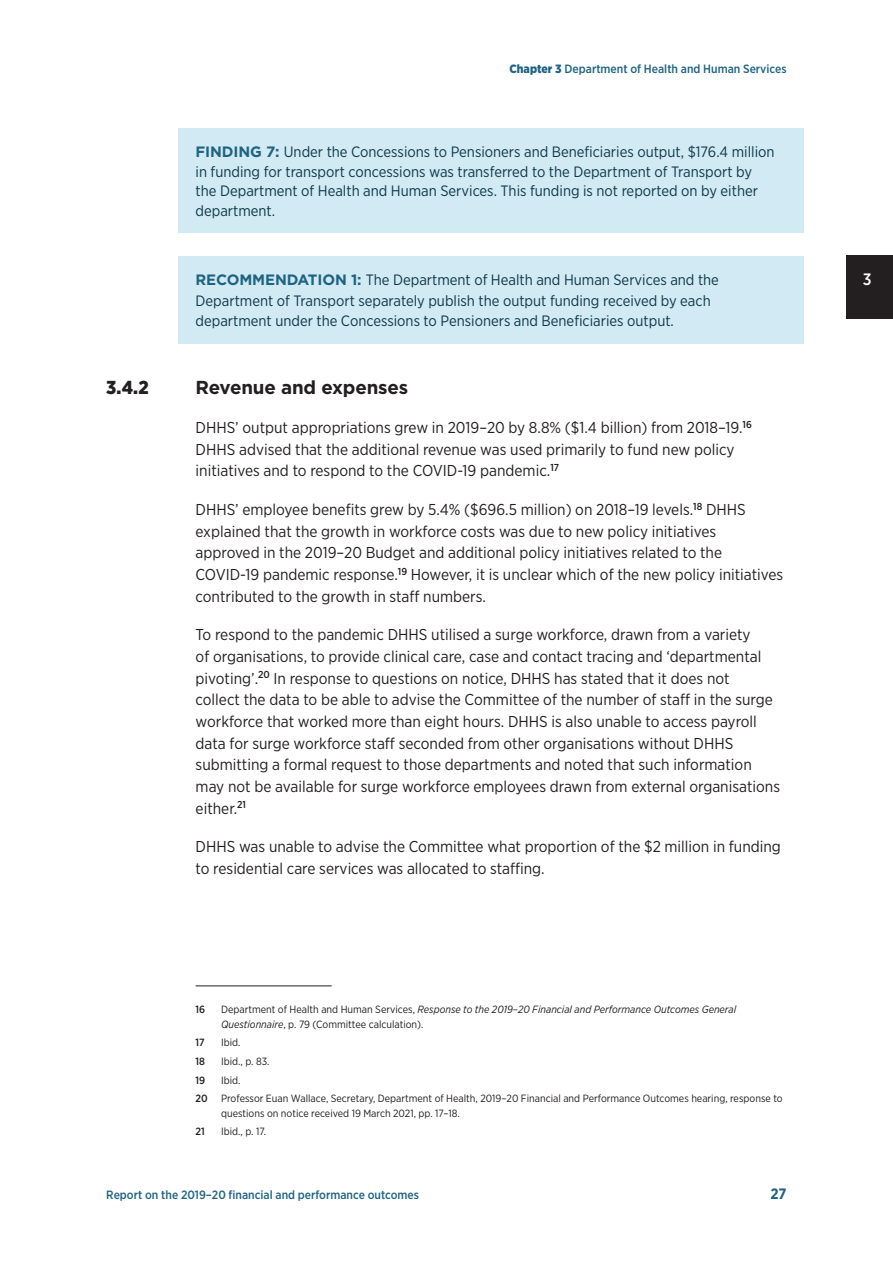
<style>
.page{position:relative;width:893px;height:1263px;background:#fff}
.page>*{position:absolute;margin:0;border:0;box-sizing:border-box;transform-origin:0 0}
.t1{font:700 18.75px "Gotham";letter-spacing:-.01em;color:#231f20}
.t2{font:900 18.75px "Gotham Narrow";color:#231f20}
.t3{font:500 16.5px "Gotham Narrow";color:#fff}
.Body{font:15.75px/21.6px "Gotham Narrow";color:#231f20}
.t4{font:15px/19.5px "Gotham Narrow";color:#0e394b}
.t5{font:700 15px "Gotham";color:#1e6482}
.t6{font:700 15px "Gotham Narrow";color:#1e6482}
.t7{font:500 12px "Gotham Narrow";color:#1e6482}
.Footnote{font:10.5px/14.4px "Gotham Narrow";color:#231f20}
.Footnote-2{font:italic 10.5px/14.4px "Gotham Narrow";color:#231f20}
.Footnote-3{font:500 10.5px "Gotham Narrow";color:#231f20}
.s1{font-weight:900}
.s2{font-family:"Gotham";font-weight:700;color:#1e6482}
.s3{font-style:normal}
</style>
<div class="page">
<div style="left:846px;top:255px;width:47px;height:64px;background:#231f20"></div>
<div style="left:179px;top:128px;width:625px;height:104px;background:#d1eaf3"></div>
<div style="left:179px;top:256px;width:625px;height:87px;background:#d1eaf3"></div>
<hr style="left:196px;top:985px;width:136px;height:1px;background:#231f20">
<p class="t7" style="left:509px;top:62px;width:279px"><span class="s1">Chapter 3</span> Department of Health and Human Services</p>
<p class="t4" style="left:196px;top:142px;width:580px"><span class="s2">FINDING 7:</span> Under the Concessions to Pensioners and Beneficiaries output, $176.4 million in funding for transport concessions was transferred to the Department of Transport by the Department of Health and Human Services. This funding is not reported on by either department.</p>
<p class="t4" style="left:196px;top:269px;width:525px;line-height:20.7px;text-indent:155px"><span class="s2">1:</span> The Department of Health and Human Services and the<br>Department of Transport separately publish the output funding received by each department under the Concessions to Pensioners and Beneficiaries output.</p>
<p class="t5" style="left:196px;top:270px;width:23px">Recommendation</p>
<p class="t2" style="left:106px;top:375px;width:44px">3.4.2</p>
<p class="t1" style="left:196px;top:375px;width:214px">Revenue and expenses</p>
<p class="Body" style="left:196px;top:416px;width:558px">DHHS’ output appropriations grew in 2019–20 by 8.8% ($1.4 billion) from 2018–19.<sup>16<br></sup>DHHS advised that the additional revenue was used primarily to fund new policy initiatives and to respond to the COVID‑19 pandemic.<sup>17</sup></p>
<p class="Body" style="left:196px;top:498px;width:589px">DHHS’ employee benefits grew by 5.4% ($696.5 million) on 2018–19 levels.<sup>18</sup> DHHS explained that the growth in workforce costs was due to new policy initiatives approved in the 2019–20 Budget and additional policy initiatives related to the COVID‑19 pandemic response.<sup>19</sup> However, it is unclear which of the new policy initiatives contributed to the growth in staff numbers.</p>
<p class="Body" style="left:196px;top:624px;width:586px">To respond to the pandemic DHHS utilised a surge workforce, drawn from a variety<br>of organisations, to provide clinical care, case and contact tracing and ‘departmental pivoting’.<sup>20</sup> In response to questions on notice, DHHS has stated that it does not<br>collect the data to be able to advise the Committee of the number of staff in the surge workforce that worked more than eight hours. DHHS is also unable to access payroll data for surge workforce staff seconded from other organisations without DHHS submitting a formal request to those departments and noted that such information may not be available for surge workforce employees drawn from external organisations either.<sup>21</sup></p>
<p class="Body" style="left:196px;top:836px;width:587px">DHHS was unable to advise the Committee what proportion of the $2 million in funding to residential care services was allocated to staffing.</p>
<p class="Footnote-3" style="left:196px;top:1003px;width:11px">16</p>
<p class="Footnote-2" style="left:221px;top:1002px;width:517px"><span class="s3">Department of Health and Human Services,</span> Response to the 2019–20 Financial and Performance Outcomes General<br>Questionnaire<span class="s3">, p. 79 (Committee calculation).</span></p>
<p class="Footnote-3" style="left:196px;top:1036px;width:11px">17</p>
<p class="Footnote" style="left:221px;top:1035px;width:21px">Ibid.</p>
<p class="Footnote-3" style="left:196px;top:1054px;width:11px">18</p>
<p class="Footnote" style="left:221px;top:1054px;width:50px">Ibid., p. 83.</p>
<p class="Footnote-3" style="left:196px;top:1073px;width:11px">19</p>
<p class="Footnote" style="left:221px;top:1072px;width:21px">Ibid.</p>
<p class="Footnote-3" style="left:196px;top:1092px;width:14px">20</p>
<p class="Footnote" style="left:221px;top:1091px;width:563px">Professor Euan Wallace, Secretary, Department of Health, 2019–20 Financial and Performance Outcomes hearing, response to questions on notice received 19 March 2021, pp. 17–18.</p>
<p class="Footnote-3" style="left:196px;top:1125px;width:11px">21</p>
<p class="Footnote" style="left:221px;top:1124px;width:47px">Ibid., p. 17.</p>
<p class="t7" style="left:106px;top:1187px;width:314px">Report on the 2019–20 financial and performance outcomes</p>
<p class="t6" style="left:770px;top:1184px;width:18px">27</p>
<p class="t3" style="left:863px;top:269px;width:10px">3</p>
</div>
